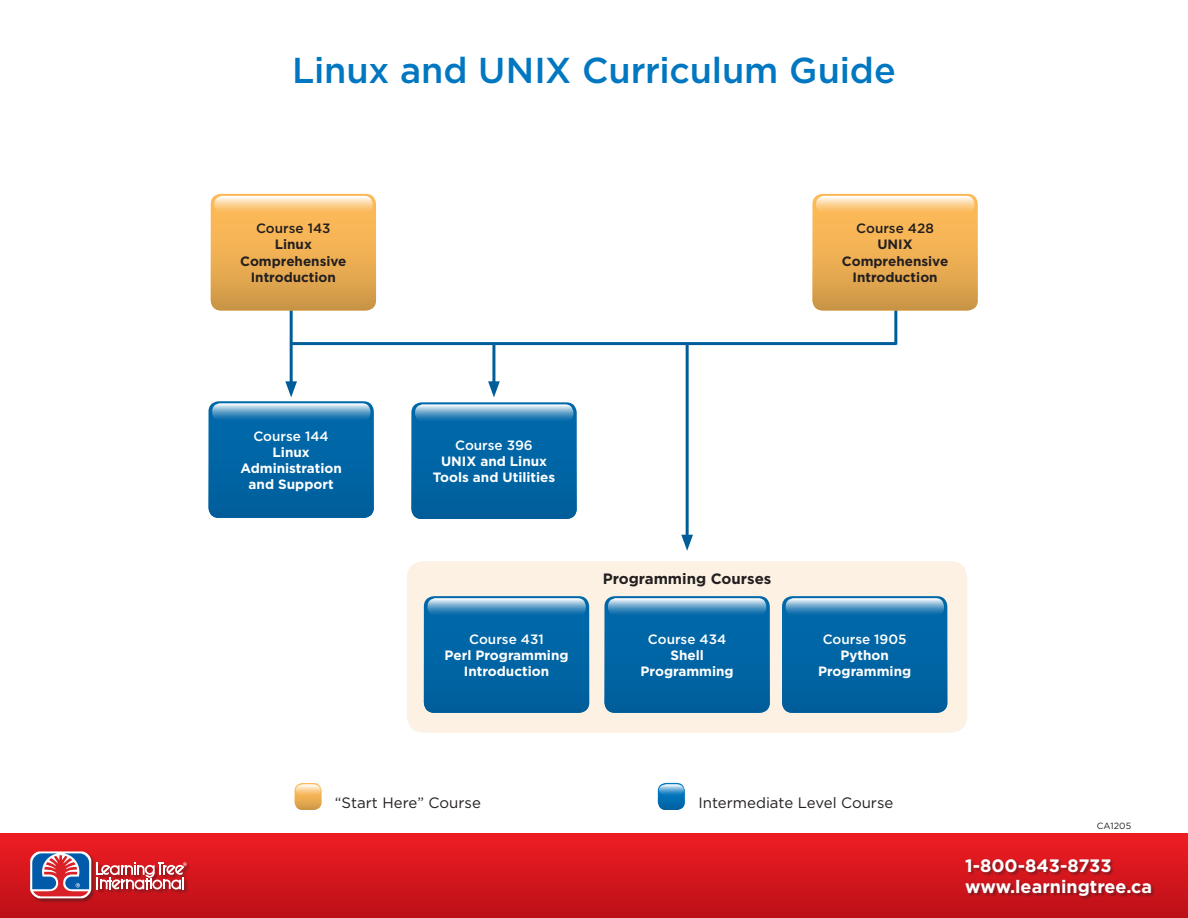
<style>
.page{position:relative;width:1188px;height:918px;background:#fff}
.page>*{position:absolute;margin:0;border:0;box-sizing:border-box;transform-origin:0 0}
.t1{font:500 36px "Gotham";letter-spacing:-.005em;color:#0077c0}
.t2{font:700 18px/21px "Gotham";color:#fff}
.t3{font:15px "Gotham";color:#231f20}
.t4{font:700 15px "Gotham";color:#231f20}
.t5{font:700 13.5px/16.2px "Gotham";color:#fff;text-align:center}
.t6{font:700 13.5px/16.2px "Gotham";color:#231f20;text-align:center}
.t7{font:500 13.5px "Gotham";color:#fff}
.t8{font:500 13.5px "Gotham";color:#231f20}
.t9{font:9px "Gotham";color:#231f20}
</style>
<div class="page">
<div style="left:0;top:833px;width:1188px;height:85px;background:linear-gradient(to bottom,#f01d23,#bb1018)"></div>
<div style="left:30px;top:851px;width:174px;height:59px;background:#231f20;opacity:.45"></div>
<svg style="left:30px;top:851px;width:61px;height:47px"></svg>
<svg style="left:96px;top:862px;width:91px;height:27px"></svg>
<svg style="left:32px;top:853px;width:57px;height:43px;background:#7f6d94"></svg>
<div style="left:965px;top:859px;width:223px;height:59px;background:#231f20;opacity:.45"></div>
<div style="left:407px;top:561px;width:560px;height:172px;background:#fcf1e2;border-radius:16px"></div>
<svg style="left:658px;top:783px;width:27px;height:27px"></svg>
<svg style="left:659px;top:784px;width:25px;height:12px"></svg>
<svg style="left:295px;top:783px;width:27px;height:27px"></svg>
<svg style="left:296px;top:784px;width:25px;height:12px"></svg>
<hr style="left:894px;top:294px;width:3px;height:51px;background:#005d99">
<hr style="left:290px;top:264px;width:3px;height:123px;background:#005d99">
<svg style="left:285px;top:381px;width:12px;height:16px"></svg>
<div style="left:209px;top:401px;width:165px;height:117px;background:#0065a4;border-radius:10px"></div>
<svg style="left:212px;top:403px;width:158px;height:18px"></svg>
<div style="left:211px;top:194px;width:165px;height:116px;background:linear-gradient(to bottom,#ffc05b,#d29b49);border-radius:10px"></div>
<svg style="left:214px;top:196px;width:159px;height:18px;background:#fcd399"></svg>
<div style="left:812px;top:194px;width:166px;height:116px;background:linear-gradient(to bottom,#ffc15e,#d29b48);border-radius:10px"></div>
<svg style="left:816px;top:196px;width:158px;height:18px;background:#fcd499"></svg>
<div style="left:424px;top:596px;width:165px;height:117px;background:#0065a4;border-radius:10px"></div>
<svg style="left:428px;top:598px;width:158px;height:18px"></svg>
<div style="left:604px;top:596px;width:166px;height:117px;background:#0065a4;border-radius:10px"></div>
<svg style="left:608px;top:598px;width:158px;height:18px"></svg>
<div style="left:782px;top:596px;width:165px;height:117px;background:#0065a4;border-radius:10px"></div>
<svg style="left:786px;top:598px;width:158px;height:18px"></svg>
<div style="left:411px;top:402px;width:166px;height:117px;background:#0065a4;border-radius:10px"></div>
<svg style="left:415px;top:404px;width:158px;height:18px"></svg>
<hr style="left:291px;top:342px;width:605px;height:3px;background:#005d99">
<hr style="left:492px;top:343px;width:3px;height:44px;background:#005d99">
<svg style="left:488px;top:381px;width:12px;height:16px"></svg>
<hr style="left:686px;top:343px;width:3px;height:197px;background:#005d99">
<svg style="left:681px;top:535px;width:12px;height:16px"></svg>
<h1 class="t1" style="left:292px;top:47px;width:605px">Linux and UNIX Curriculum Guide</h1>
<p class="t8" style="left:256px;top:220px;width:76px">Course 143</p>
<p class="t6" style="left:240px;top:236px;width:108px">Linux<br>Comprehensive<br>Introduction</p>
<p class="t8" style="left:856px;top:220px;width:79px">Course 428</p>
<p class="t6" style="left:842px;top:236px;width:108px">UNIX<br>Comprehensive<br>Introduction</p>
<p class="t7" style="left:253px;top:427px;width:77px">Course 144</p>
<p class="t5" style="left:240px;top:444px;width:103px">Linux<br>Administration and Support</p>
<p class="t7" style="left:455px;top:436px;width:79px">Course 396</p>
<p class="t5" style="left:433px;top:453px;width:124px">UNIX and Linux<br>Tools and Utilities</p>
<p class="t7" style="left:469px;top:630px;width:76px">Course 431</p>
<p class="t5" style="left:444px;top:647px;width:126px">Perl Programming<br>Introduction</p>
<p class="t4" style="left:603px;top:568px;width:170px">Programming Courses</p>
<p class="t7" style="left:648px;top:630px;width:80px">Course 434</p>
<p class="t5" style="left:641px;top:647px;width:95px">Shell<br>Programming</p>
<p class="t7" style="left:823px;top:630px;width:85px">Course 1905</p>
<p class="t5" style="left:818px;top:647px;width:95px">Python<br>Programming</p>
<p class="t3" style="left:335px;top:794px;width:147px">“Start Here” Course</p>
<p class="t3" style="left:699px;top:794px;width:196px">Intermediate Level Course</p>
<p class="t9" style="left:1097px;top:820px;width:36px">CA1205</p>
<h2 class="t2" style="left:965px;top:855px;width:189px">1-800-843-8733 www.learningtree.ca</h2>
</div>
